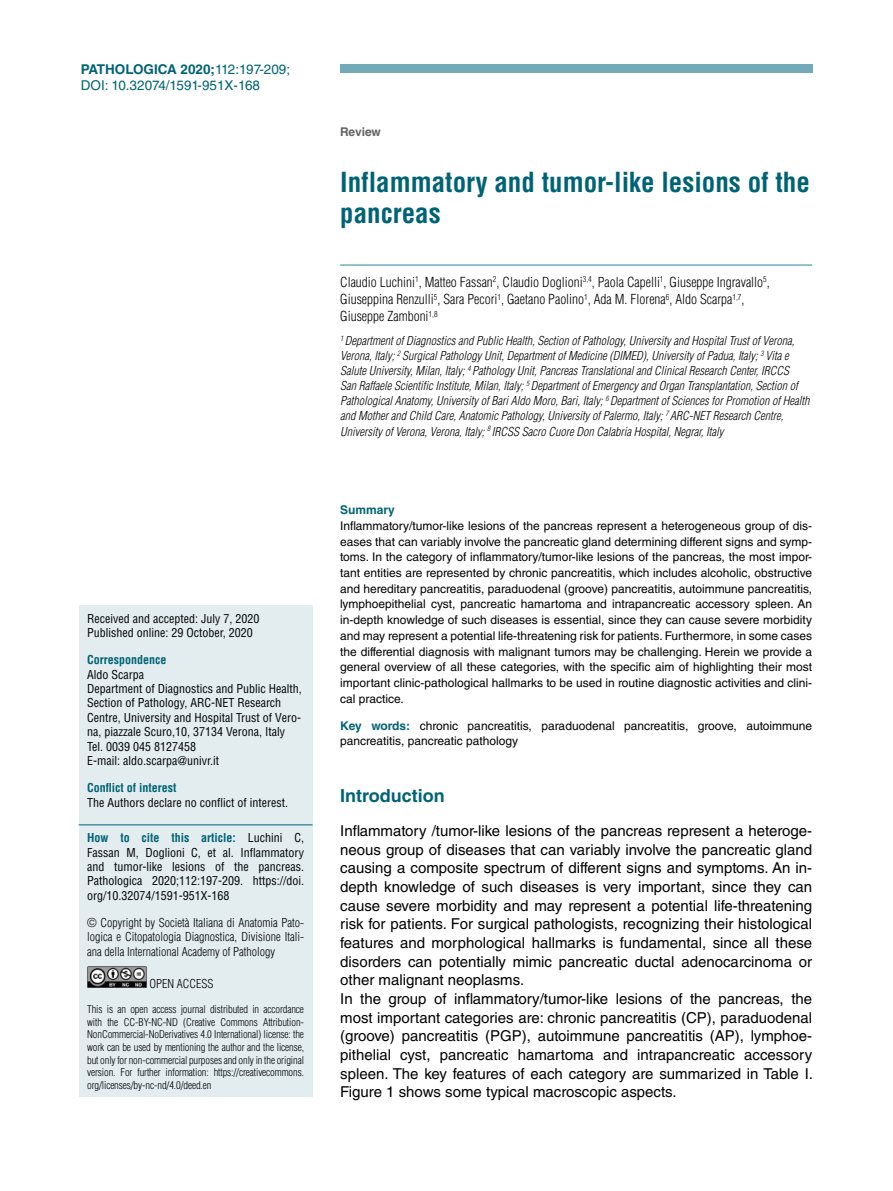
<style>
.page{position:relative;width:893px;height:1191px;background:#fff}
.page>*{position:absolute;margin:0;border:0;box-sizing:border-box;transform-origin:0 0}
.t1{font:700 condensed 27px/30.6px "Helvetica LT Std";color:#006375}
.t2{font:700 18px "Helvetica LT Std";color:#006375}
.t3{font:15px/18.8px "Helvetica LT Std";color:#000}
.t4{font:300 condensed 13.5px/17.1px "Helvetica LT Std";color:#000}
.t5{font:13.5px/16.2px "Helvetica LT Std";color:#006375}
.t6{font:12px/15.6px "Helvetica LT Std";color:#000;text-align:justify}
.t7{font:italic 300 condensed 12px/15.1px "Helvetica LT Std";color:#000}
.t8{font:condensed 12px/14.4px "Helvetica LT Std";color:#000}
.t9{font:300 condensed 12px/14.4px "Helvetica LT Std";color:#000;text-align:justify}
.t10{font:700 condensed 12px "Helvetica LT Std";color:#006375}
.t11{font:700 12px "Helvetica LT Std";color:#006375}
.t12{font:700 12px "Helvetica LT Std";letter-spacing:-.015em;color:#626261}
.t13{font:300 condensed 10.5px/12.6px "Helvetica LT Std";letter-spacing:-.01em;color:#000;text-align:justify}
.s1{font-weight:700}
.s2{font-weight:700;color:#006375}
</style>
<div class="page">
<div style="left:79px;top:605px;width:234px;height:492px;background:#e3edf0"></div>
<hr style="left:79px;top:824px;width:234px;height:1px;background:#006375">
<img style="left:87px;top:966px;width:60px;height:22px">
<div style="left:340px;top:64px;width:472px;height:8px;background:#72aab7"></div>
<hr style="left:340px;top:264px;width:472px;height:2px;background:#72aab7">
<p class="t5" style="left:81px;top:61px;width:211px"><span class="s1">PATHOLOGICA 2020;</span>112:197-209;<br>DOI: 10.32074/1591-951X-168</p>
<p class="t8" style="left:87px;top:611px;width:174px">Received and accepted: July 7, 2020<br>Published online: 29 October, 2020</p>
<p class="t10" style="left:87px;top:652px;width:81px">Correspondence</p>
<p class="t8" style="left:87px;top:667px;width:216px">Aldo Scarpa<br>Department of Diagnostics and Public Health, Section of Pathology, ARC-NET Research Centre, University and Hospital Trust of Vero&shy;na, piazzale Scuro,10, 37134 Verona, Italy Tel. 0039 045 8127458<br>E-mail: aldo.scarpa@univr.it</p>
<p class="t10" style="left:87px;top:780px;width:91px">Conflict of interest</p>
<p class="t8" style="left:87px;top:795px;width:202px">The Authors declare no conflict of interest.</p>
<p class="t8" style="left:87px;top:830px;width:218px;text-align:justify"><span class="s2">How to cite this article:</span> Luchini C, Fassan M, Doglioni C, et al. Inflammatory and tumor-like lesions of the pancreas.<br>Pathologica 2020;112:197-209. https://doi. org/10.32074/1591-951X-168</p>
<p class="t9" style="left:87px;top:915px;width:218px">© Copyright by Società Italiana di Anatomia Pato&shy;logica e Citopatologia Diagnostica, Divisione Itali&shy;ana della International Academy of Pathology</p>
<p class="t9" style="left:149px;top:976px;width:66px">OPEN ACCESS</p>
<p class="t13" style="left:87px;top:1003px;width:218px">This is an open access journal distributed in accordance with the CC-BY-NC-ND (Creative Commons Attribution-NonCommercial-NoDerivatives 4.0 International) license: the work can be used by mentioning the author and the license, but only for non-commercial purposes and only in the original version. For further information: https://creativecommons. org/licenses/by-nc-nd/4.0/deed.en</p>
<p class="t12" style="left:340px;top:125px;width:42px">Review</p>
<h1 class="t1" style="left:340px;top:167px;width:471px">Inflammatory and tumor-like lesions of the pancreas</h1>
<p class="t4" style="left:340px;top:273px;width:431px">Claudio Luchini<sup>1</sup>, Matteo Fassan<sup>2</sup>, Claudio Doglioni<sup>3,4</sup>, Paola Capelli<sup>1</sup>, Giuseppe Ingravallo<sup>5</sup>,<br>Giuseppina Renzulli<sup>5</sup>, Sara Pecori<sup>1</sup>, Gaetano Paolino<sup>1</sup>, Ada M. Florena<sup>6</sup>, Aldo Scarpa<sup>1,7</sup>,<br>Giuseppe Zamboni<sup>1,8</sup></p>
<p class="t7" style="left:340px;top:333px;width:471px"><sup>1</sup> Department of Diagnostics and Public Health, Section of Pathology, University and Hospital Trust of Verona, Verona, Italy; <sup>2</sup> Surgical Pathology Unit, Department of Medicine (DIMED), University of Padua, Italy; <sup>3</sup> Vita e Salute University, Milan, Italy; <sup>4</sup> Pathology Unit, Pancreas Translational and Clinical Research Center, IRCCS<br>San Raffaele Scientific Institute, Milan, Italy; <sup>5</sup> Department of Emergency and Organ Transplantation, Section of Pathological Anatomy, University of Bari Aldo Moro, Bari, Italy; <sup>6</sup> Department of Sciences for Promotion of Health and Mother and Child Care, Anatomic Pathology, University of Palermo, Italy; <sup>7</sup> ARC-NET Research Centre, University of Verona, Verona, Italy; <sup>8</sup> IRCSS Sacro Cuore Don Calabria Hospital, Negrar, Italy</p>
<p class="t11" style="left:340px;top:503px;width:56px">Summary</p>
<p class="t6" style="left:340px;top:518px;width:474px">Inflammatory/tumor-like lesions of the pancreas represent a heterogeneous group of dis&shy;eases that can variably involve the pancreatic gland determining different signs and symp&shy;toms. In the category of inflammatory/tumor-like lesions of the pancreas, the most impor&shy;tant entities are represented by chronic pancreatitis, which includes alcoholic, obstructive and hereditary pancreatitis, paraduodenal (groove) pancreatitis, autoimmune pancreatitis, lymphoepithelial cyst, pancreatic hamartoma and intrapancreatic accessory spleen. An in-depth knowledge of such diseases is essential, since they can cause severe morbidity and may represent a potential life-threatening risk for patients. Furthermore, in some cases the differential diagnosis with malignant tumors may be challenging. Herein we provide a general overview of all these categories, with the specific aim of highlighting their most important clinic-pathological hallmarks to be used in routine diagnostic activities and clini&shy;cal practice.</p>
<p class="t6" style="left:340px;top:718px;width:473px;line-height:15px"><span class="s2">Key words:</span> chronic pancreatitis, paraduodenal pancreatitis, groove, autoimmune pancreatitis, pancreatic pathology</p>
<h2 class="t2" style="left:340px;top:784px;width:106px">Introduction</h2>
<p class="t3" style="left:340px;top:821px;width:474px">Inflammatory /tumor-like lesions of the pancreas represent a heteroge&shy;neous group of diseases that can variably involve the pancreatic gland causing a composite spectrum of different signs and symptoms. An in&shy;depth knowledge of such diseases is very important, since they can cause severe morbidity and may represent a potential life-threatening risk for patients. For surgical pathologists, recognizing their histological features and morphological hallmarks is fundamental, since all these disorders can potentially mimic pancreatic ductal adenocarcinoma or other malignant neoplasms.<br>In the group of inflammatory/tumor-like lesions of the pancreas, the most important categories are: chronic pancreatitis (CP), paraduodenal (groove) pancreatitis (PGP), autoimmune pancreatitis (AP), lymphoe&shy;pithelial cyst, pancreatic hamartoma and intrapancreatic accessory spleen. The key features of each category are summarized in Table I.<br>Figure 1 shows some typical macroscopic aspects.</p>
</div>
